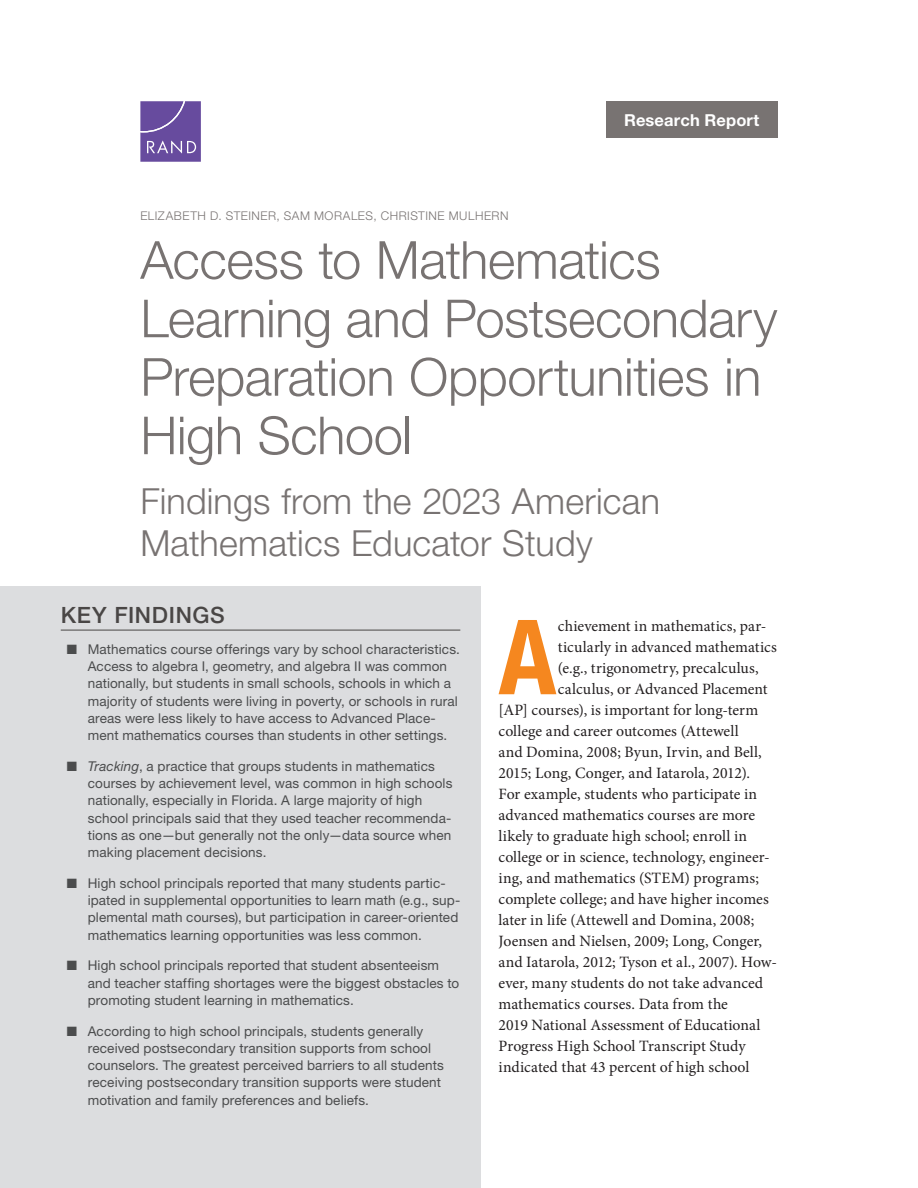
<style>
.page{position:relative;width:918px;height:1188px;background:#fff}
.page>*{position:absolute;margin:0;border:0;box-sizing:border-box;transform-origin:0 0}
.t1{font:700 condensed 103.95px "Helvetica Neue LT Std";color:#f5871f}
.t2{font:300 52.5px/58.5px "Helvetica Neue LT Std";letter-spacing:-.01em;color:#787372}
.t3{font:300 36px/42px "Helvetica Neue LT Std";letter-spacing:.005em;color:#787372}
.t4{font:500 22.5px "Helvetica Neue LT Std";letter-spacing:.03em;color:#494645}
.t5{font:700 16.5px "Helvetica Neue LT Std";letter-spacing:.01em;color:#fff}
.t6{font:15.75px "Minion Pro";color:#231f20}
.t7{font:13.5px/17.2px "Helvetica Neue LT Std";letter-spacing:.01em;color:#4b4c4d}
.t8{font:300 12px "Helvetica Neue LT Std";letter-spacing:.045em;color:#787372}
.s1{font-style:italic}
</style>
<div class="page">
<div style="left:0;top:587px;width:481px;height:601px;background:#dcdddf"></div>
<hr style="left:61px;top:630px;width:399px;height:1px;background:#494645">
<div style="left:606px;top:101px;width:172px;height:37px;background:#787372"></div>
<svg style="left:140px;top:101px;width:61px;height:61px;background:#745ba6"></svg>
<p class="t5" style="left:624px;top:109px;width:137px">Research Report</p>
<p class="t8" style="left:140px;top:209px;width:370px">ELIZABETH D. STEINER, SAM MORALES, CHRISTINE MULHERN</p>
<h2 class="t2" style="left:140px;top:230px;width:639px">Access to Mathematics<br>Learning and Postsecondary<br>Preparation Opportunities in<br>High School</h2>
<h3 class="t3" style="left:140px;top:480px;width:521px">Findings from the 2023 American<br>Mathematics Educator Study</h3>
<h3 class="t4" style="left:61px;top:602px;width:166px">KEY FINDINGS</h3>
<p class="t7" style="left:88px;top:640px;width:374px;text-indent:-21px">■ Mathematics course offerings vary by school characteristics.<br>Access to algebra I, geometry, and algebra II was common nationally, but students in small schools, schools in which a majority of students were living in poverty, or schools in rural areas were less likely to have access to Advanced Place&shy;ment mathematics courses than students in other settings.</p>
<p class="t7" style="left:88px;top:757px;width:366px;text-indent:-21px">■ <span class="s1">Tracking</span>, a practice that groups students in mathematics courses by achievement level, was common in high schools nationally, especially in Florida. A large majority of high school principals said that they used teacher recommenda&shy;tions as one—but generally not the only—data source when making placement decisions.</p>
<p class="t7" style="left:88px;top:874px;width:374px;text-indent:-21px">■ High school principals reported that many students partic&shy;ipated in supplemental opportunities to learn math (e.g., sup&shy;plemental math courses), but participation in career-oriented mathematics learning opportunities was less common.</p>
<p class="t7" style="left:88px;top:957px;width:373px;text-indent:-21px">■ High school principals reported that student absenteeism and teacher staffing shortages were the biggest obstacles to promoting student learning in mathematics.</p>
<p class="t7" style="left:88px;top:1022px;width:358px;text-indent:-21px">■ According to high school principals, students generally received postsecondary transition supports from school counselors. The greatest perceived barriers to all students receiving postsecondary transition supports were student motivation and family preferences and beliefs.</p>
<h1 class="t1" style="left:499px;top:594px;width:59px">A</h1>
<p class="t6" style="left:558px;top:616px;width:210px">chievement in mathematics, par-</p>
<p class="t6" style="left:558px;top:637px;width:220px">ticularly in advanced mathematics</p>
<p class="t6" style="left:558px;top:658px;width:202px">(e.g., trigonometry, precalculus,</p>
<p class="t6" style="left:558px;top:679px;width:211px">calculus, or Advanced Placement</p>
<p class="t6" style="left:499px;top:700px;width:261px">[AP] courses), is important for long-term</p>
<p class="t6" style="left:499px;top:721px;width:242px">college and career outcomes (Attewell</p>
<p class="t6" style="left:499px;top:742px;width:265px">and Domina, 2008; Byun, Irvin, and Bell,</p>
<p class="t6" style="left:499px;top:763px;width:253px">2015; Long, Conger, and Iatarola, 2012).</p>
<p class="t6" style="left:499px;top:784px;width:260px">For example, students who participate in</p>
<p class="t6" style="left:499px;top:805px;width:258px">advanced mathematics courses are more</p>
<p class="t6" style="left:499px;top:826px;width:250px">likely to graduate high school; enroll in</p>
<p class="t6" style="left:499px;top:847px;width:273px">college or in science, technology, engineer-</p>
<p class="t6" style="left:499px;top:868px;width:262px">ing, and mathematics (STEM) programs;</p>
<p class="t6" style="left:499px;top:889px;width:272px">complete college; and have higher incomes</p>
<p class="t6" style="left:499px;top:910px;width:257px">later in life (Attewell and Domina, 2008;</p>
<p class="t6" style="left:499px;top:931px;width:265px">Joensen and Nielsen, 2009; Long, Conger,</p>
<p class="t6" style="left:499px;top:952px;width:280px">and Iatarola, 2012; Tyson et al., 2007). How-</p>
<p class="t6" style="left:499px;top:973px;width:266px">ever, many students do not take advanced</p>
<p class="t6" style="left:499px;top:994px;width:231px">mathematics courses. Data from the</p>
<p class="t6" style="left:499px;top:1015px;width:263px">2019 National Assessment of Educational</p>
<p class="t6" style="left:499px;top:1036px;width:249px">Progress High School Transcript Study</p>
<p class="t6" style="left:499px;top:1057px;width:252px">indicated that 43 percent of high school</p>
</div>
